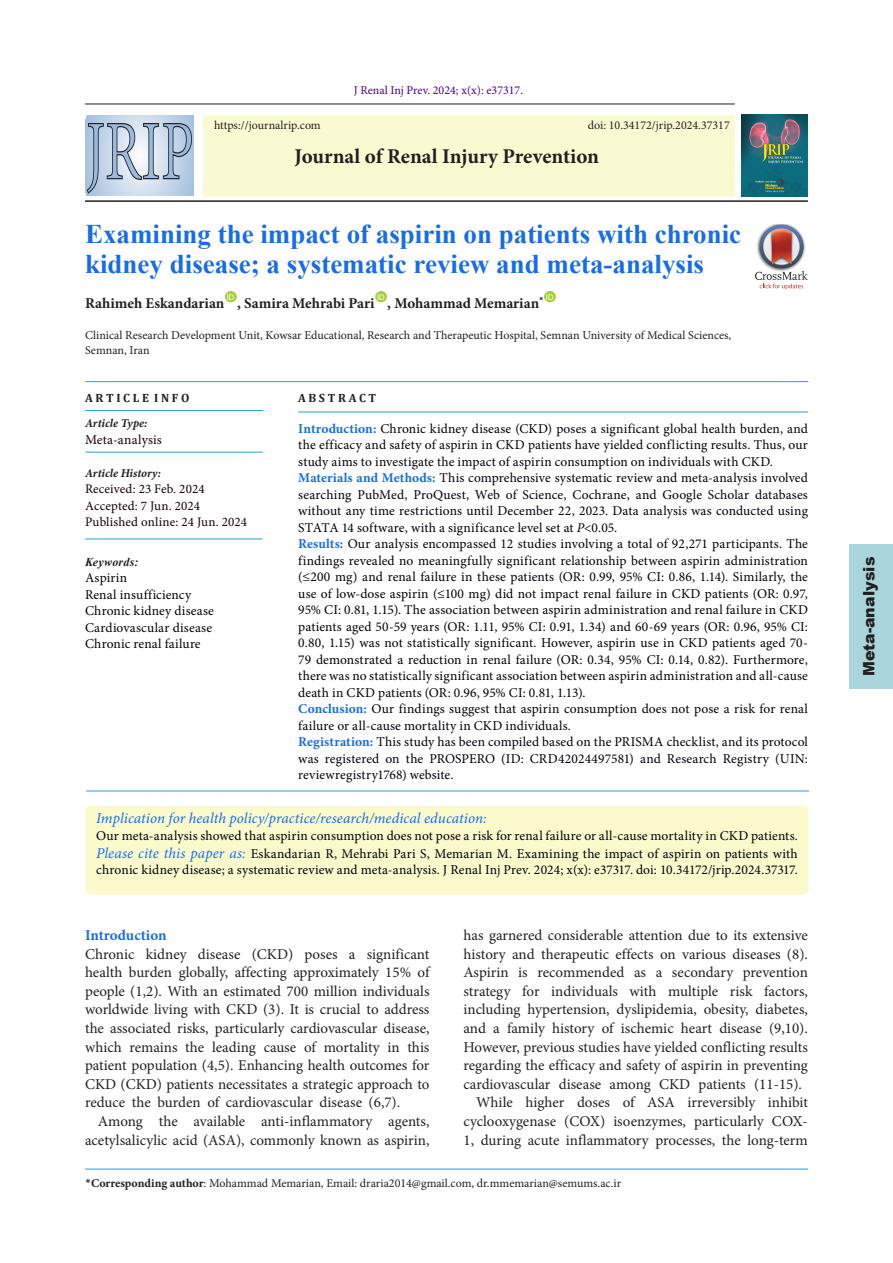
<style>
.page{position:relative;width:893px;height:1263px;background:#fff}
.page>*{position:absolute;margin:0;border:0;box-sizing:border-box;transform-origin:0 0}
.t1{font:700 27px/30px "Times New Roman";color:#196ce8}
.t2{font:700 21px "Minion Pro";letter-spacing:-.005em;color:#231f20}
.t3{font:900 15.75px "Arial";color:#231f20}
.t4{font:15px/18.6px "Minion Pro";color:#231f20;text-align:justify}
.abstract{font:italic 15px "Minion Pro";letter-spacing:.005em;color:#196ce8}
.t5{font:700 15px "Minion Pro";color:#231f20}
.t6{font:700 15px "Minion Pro";letter-spacing:-.005em;color:#196ce8}
.abstract-2{font:13.5px/16.5px "Minion Pro";letter-spacing:.01em;color:#00000b;text-align:justify}
.t7{font:13.5px "Minion Pro";letter-spacing:.015em;color:#170000}
.t8{font:13.05px "Minion Pro";letter-spacing:.015em;color:#170000}
.t9{font:12px/14.4px "Minion Pro";color:#231f20}
.t10{font:12px "Minion Pro";color:#4b0082}
.t11{font:italic 700 12px "Minion Pro";color:#231f20}
.t12{font:700 12px "Cambria";color:#231f20}
.abstract-3{font:italic 700 12px "Times New Roman";letter-spacing:.015em;color:#231f20}
.t13{font:7.8px "Arial";color:#fff}
.s1{font-weight:700;color:#196ce8}
.s2{font-style:italic}
.s3{font-style:italic;font-size:15px;color:#196ce8}
.s4{font-family:"Calibri"}
.s5{font-weight:700}
</style>
<div class="page">
<hr style="left:85px;top:104px;width:650px;height:1px;background:#231f20">
<hr style="left:85px;top:200px;width:723px;height:2px;background:#231f20">
<div style="left:203px;top:115px;width:532px;height:81px;background:#fafad2"></div>
<img style="left:741px;top:115px;width:66px;height:82px">
<div style="left:225px;top:291px;width:12px;height:11px;background:#a6ce39;border-radius:50%"></div>
<div style="left:375px;top:291px;width:12px;height:11px;background:#a6ce39;border-radius:50%"></div>
<div style="left:544px;top:291px;width:12px;height:11px;background:#a6ce39;border-radius:50%"></div>
<hr style="left:85px;top:1169px;width:723px;height:1px;background:#28a0da">
<svg style="left:86px;top:116px;width:107px;height:79px"></svg>
<svg style="left:87px;top:123px;width:105px;height:71px;background:#b0c0d3"></svg>
<div style="left:86px;top:806px;width:722px;height:88px;background:#fafacd;border-radius:5px"></div>
<img style="left:772px;top:224px;width:18px;height:1px">
<svg style="left:755px;top:225px;width:53px;height:65px"></svg>
<hr style="left:298px;top:412px;width:510px;height:1px;background:#28a0da">
<hr style="left:85px;top:381px;width:723px;height:1px;background:#28a0da">
<hr style="left:86px;top:791px;width:723px;height:1px;background:#28a0da">
<hr style="left:85px;top:410px;width:178px;height:1px;background:#28a0da">
<hr style="left:85px;top:452px;width:178px;height:1px;background:#28a0da">
<hr style="left:85px;top:539px;width:177px;height:1px;background:#28a0da">
<div style="left:849px;top:544px;width:44px;height:145px;background:#aad5da"></div>
<p class="t10" style="left:354px;top:82px;width:171px">J Renal Inj Prev. 2024; x(x): e37317.</p>
<p class="t9" style="left:214px;top:118px;width:108px">https://journalrip.com</p>
<p class="t9" style="left:588px;top:118px;width:143px">doi: 10.34172/jrip.2024.37317</p>
<p class="t2" style="left:295px;top:142px;width:306px">Journal of Renal Injury Prevention</p>
<p class="t1" style="left:85px;top:218px;width:658px">Examining the impact of aspirin on patients with chronic kidney disease; a systematic review and meta-analysis</p>
<p class="t5" style="left:85px;top:292px;width:141px">Rahimeh Eskandarian</p>
<p class="t13" style="left:377px;top:292px;width:9px">ID</p>
<p class="t5" style="left:387px;top:292px;width:158px">, Mohammad Memarian<sup>*</sup></p>
<p class="t13" style="left:546px;top:292px;width:9px">ID</p>
<p class="t9" style="left:85px;top:328px;width:648px">Clinical Research Development Unit, Kowsar Educational, Research and Therapeutic Hospital, Semnan University of Medical Sciences,<br>Semnan, Iran</p>
<p class="t13" style="left:227px;top:292px;width:9px">ID</p>
<p class="t5" style="left:237px;top:292px;width:139px">, Samira Mehrabi Pari</p>
<p class="t12" style="left:85px;top:389px;width:106px">A R T I C L E I N F O</p>
<p class="t11" style="left:85px;top:415px;width:64px">Article Type:</p>
<p class="t7" style="left:85px;top:430px;width:78px">Meta-analysis</p>
<p class="t11" style="left:85px;top:464px;width:78px">Article History:</p>
<p class="t8" style="left:85px;top:480px;width:121px">Received: 23 Feb. 2024</p>
<p class="t8" style="left:85px;top:497px;width:117px">Accepted: 7 Jun. 2024</p>
<p class="t8" style="left:85px;top:513px;width:164px">Published online: 24 Jun. 2024</p>
<p class="abstract-3" style="left:85px;top:553px;width:55px">Keywords:</p>
<p class="abstract-2" style="left:85px;top:570px;width:44px">Aspirin</p>
<p class="abstract-2" style="left:85px;top:586px;width:108px">Renal insufficiency</p>
<p class="abstract-2" style="left:85px;top:603px;width:130px">Chronic kidney disease</p>
<p class="abstract-2" style="left:85px;top:619px;width:129px">Cardiovascular disease</p>
<p class="abstract-2" style="left:85px;top:636px;width:117px">Chronic renal failure</p>
<p class="t12" style="left:298px;top:389px;width:80px">A B S T R A C T</p>
<p class="abstract-2" style="left:298px;top:420px;width:511px"><span class="s1">Introduction:</span> Chronic kidney disease (CKD) poses a significant global health burden, and the efficacy and safety of aspirin in CKD patients have yielded conflicting results. Thus, our study aims to investigate the impact of aspirin consumption on individuals with CKD.</p>
<p class="abstract-2" style="left:298px;top:470px;width:511px"><span class="s1">Materials and Methods:</span> This comprehensive systematic review and meta-analysis involved searching PubMed, ProQuest, Web of Science, Cochrane, and Google Scholar databases without any time restrictions until December 22, 2023. Data analysis was conducted using STATA 14 software, with a significance level set at <span class="s2">P</span>&lt;0.05.</p>
<p class="abstract-2" style="left:298px;top:536px;width:511px"><span class="s1">Results:</span> Our analysis encompassed 12 studies involving a total of 92,271 participants. The findings revealed no meaningfully significant relationship between aspirin administration (≤200 mg) and renal failure in these patients (OR: 0.99, 95% CI: 0.86, 1.14). Similarly, the use of low-dose aspirin (≤100 mg) did not impact renal failure in CKD patients (OR: 0.97, 95% CI: 0.81, 1.15). The association between aspirin administration and renal failure in CKD patients aged 50-59 years (OR: 1.11, 95% CI: 0.91, 1.34) and 60-69 years (OR: 0.96, 95% CI:<br>0.80, 1.15) was not statistically significant. However, aspirin use in CKD patients aged 70- 79 demonstrated a reduction in renal failure (OR: 0.34, 95% CI: 0.14, 0.82). Furthermore, there was no statistically significant association between aspirin administration and all-cause death in CKD patients (OR: 0.96, 95% CI: 0.81, 1.13).</p>
<p class="abstract-2" style="left:298px;top:701px;width:511px"><span class="s1">Conclusion:</span> Our findings suggest that aspirin consumption does not pose a risk for renal failure or all-cause mortality in CKD individuals.</p>
<p class="abstract-2" style="left:298px;top:734px;width:511px"><span class="s1">Registration:</span> This study has been compiled based on the PRISMA checklist, and its protocol was registered on the PROSPERO (ID: CRD42024497581) and Research Registry (UIN: reviewregistry1768) website.</p>
<p class="abstract" style="left:96px;top:808px;width:392px">Implication for health policy/practice/research/medical education:</p>
<p class="abstract-2" style="left:96px;top:827px;width:703px">Our meta-analysis showed that aspirin consumption does not pose a risk for renal failure or all-cause mortality in CKD patients.</p>
<p class="abstract-2" style="left:96px;top:845px;width:703px"><span class="s3">Please cite this paper as:</span> Eskandarian R, Mehrabi Pari S, Memarian M. Examining the impact of aspirin on patients with chronic kidney disease; a systematic review and meta-analysis. J Renal Inj Prev. 2024; x(x): e37317. doi: 10.34172/jrip.2024.37317.</p>
<p class="t6" style="left:85px;top:924px;width:83px">Introduction</p>
<p class="t4" style="left:85px;top:944px;width:346px">Chronic kidney disease (CKD) poses a significant health burden globally, affecting approximately 15% of people (1,2). With an estimated 700 million individuals worldwide living with CKD (3). It is crucial to address the associated risks, particularly cardiovascular disease, which remains the leading cause of mortality in this patient population (4,5). Enhancing health outcomes for CKD (CKD) patients necessitates a strategic approach to reduce the burden of cardiovascular disease (6,7).</p>
<p class="t4" style="left:85px;top:1112px;width:346px;text-align:right">Among the available anti-inflammatory agents, acetylsalicylic acid (ASA), commonly known as aspirin,</p>
<p class="t4" style="left:463px;top:926px;width:346px">has garnered considerable attention due to its extensive history and therapeutic effects on various diseases (8).<br>Aspirin is recommended as a secondary prevention strategy for individuals with multiple risk factors, including hypertension, dyslipidemia, obesity, diabetes, and a family history of ischemic heart disease (9,10).<br>However, previous studies have yielded conflicting results regarding the efficacy and safety of aspirin in preventing cardiovascular disease among CKD patients (11-15).</p>
<p class="t4" style="left:463px;top:1093px;width:346px;text-indent:13px">While higher doses of ASA irreversibly inhibit cyclooxygenase (COX) isoenzymes, particularly COX-1, during acute inflammatory processes, the long-term</p>
<p class="t9" style="left:85px;top:1176px;width:538px"><span class="s4">*</span><span class="s5">Corresponding author</span>: Mohammad Memarian, Email: draria2014@gmail.com, dr.mmemarian@semums.ac.ir</p>
<p class="t3" style="left:857px;top:676px;width:121px;rotate:-90deg">Meta-analysis</p>
</div>
